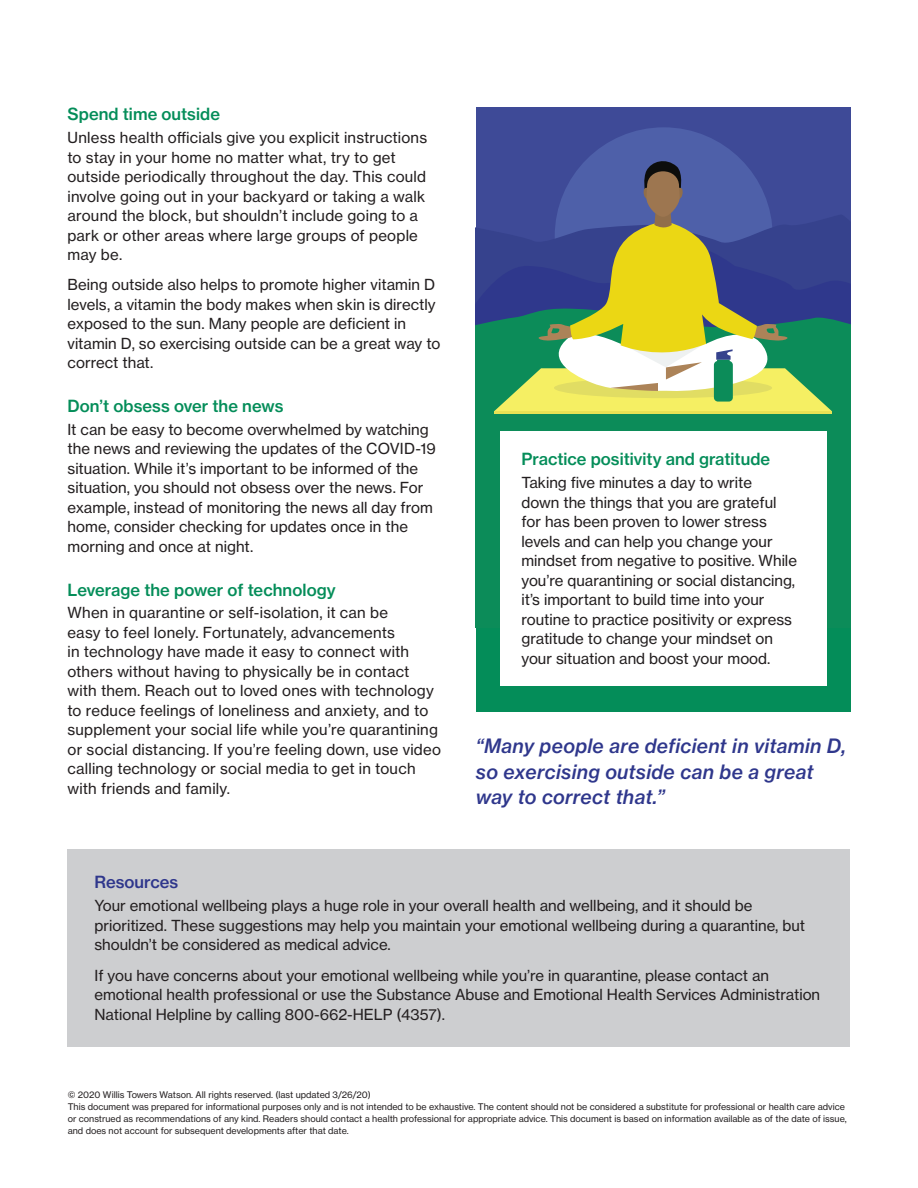
<style>
.page{position:relative;width:918px;height:1188px;background:#fff}
.page>*{position:absolute;margin:0;border:0;box-sizing:border-box;transform-origin:0 0}
.Body_text_black{font:19.5px/25.5px "N Haas Grotesk TX Std 66 Md It";letter-spacing:.015em;color:#2f378c}
.Subhead_1__11_13_Med{font:16.5px "N Haas Grotesk TX Std 65 Md";color:#048d59}
.Subhead_1__11_13_Med-2{font:16.5px "N Haas Grotesk TX Std 65 Md";color:#2f378c}
.Body_text_black-2{font:15px/19.5px "N Haas Grotesk TX Std 55 Rg";color:#231f20}
.Body_text_black-3{font:9px/12px "N Haas Grotesk TX Std 55 Rg";color:#231f20}
</style>
<div class="page">
<div style="left:68px;top:849px;width:782px;height:198px;background:#cdced0"></div>
<div style="left:476px;top:107px;width:374px;height:605px;background:#048d59"></div>
<div style="left:476px;top:107px;width:374px;height:521px;background:#3e4a97"></div>
<div style="left:555px;top:127px;width:218px;height:218px;background:#4e60a9;border-radius:50%"></div>
<div style="left:476px;top:308px;width:374px;height:320px;background:#0c8c59"></div>
<hr style="left:494px;top:411px;width:338px;height:3px;background:#e7e255">
<svg style="left:494px;top:157px;width:338px;height:254px"></svg>
<div style="left:500px;top:431px;width:327px;height:254px;background:#fff"></div>
<p class="Subhead_1__11_13_Med" style="left:68px;top:104px;width:154px">Spend time outside</p>
<p class="Body_text_black-2" style="left:68px;top:128px;width:361px">Unless health officials give you explicit instructions to stay in your home no matter what, try to get outside periodically throughout the day. This could involve going out in your backyard or taking a walk around the block, but shouldn’t include going to a park or other areas where large groups of people may be.</p>
<p class="Body_text_black-2" style="left:68px;top:275px;width:374px">Being outside also helps to promote higher vitamin D levels, a vitamin the body makes when skin is directly exposed to the sun. Many people are deficient in vitamin D, so exercising outside can be a great way to correct that.</p>
<p class="Subhead_1__11_13_Med" style="left:68px;top:396px;width:218px">Don’t obsess over the news</p>
<p class="Body_text_black-2" style="left:68px;top:420px;width:370px">It can be easy to become overwhelmed by watching the news and reviewing the updates of the COVID-19 situation. While it’s important to be informed of the situation, you should not obsess over the news. For example, instead of monitoring the news all day from home, consider checking for updates once in the morning and once at night.</p>
<p class="Subhead_1__11_13_Med" style="left:68px;top:579px;width:270px">Leverage the power of technology</p>
<p class="Body_text_black-2" style="left:68px;top:603px;width:375px">When in quarantine or self-isolation, it can be<br>easy to feel lonely. Fortunately, advancements<br>in technology have made it easy to connect with others without having to physically be in contact with them. Reach out to loved ones with technology to reduce feelings of loneliness and anxiety, and to supplement your social life while you’re quarantining or social distancing. If you’re feeling down, use video calling technology or social media to get in touch with friends and family.</p>
<p class="Subhead_1__11_13_Med" style="left:521px;top:449px;width:250px">Practice positivity and gratitude</p>
<p class="Body_text_black-2" style="left:521px;top:473px;width:277px">Taking five minutes a day to write<br>down the things that you are grateful for has been proven to lower stress levels and can help you change your mindset from negative to positive. While you’re quarantining or social distancing, it’s important to build time into your routine to practice positivity or express gratitude to change your mindset on your situation and boost your mood.</p>
<p class="Body_text_black" style="left:476px;top:734px;width:372px">“Many people are deficient in vitamin D, so exercising outside can be a great way to correct that.”</p>
<p class="Subhead_1__11_13_Med-2" style="left:94px;top:872px;width:85px">Resources</p>
<p class="Body_text_black-2" style="left:94px;top:896px;width:712px">Your emotional wellbeing plays a huge role in your overall health and wellbeing, and it should be prioritized. These suggestions may help you maintain your emotional wellbeing during a quarantine, but shouldn’t be considered as medical advice.</p>
<p class="Body_text_black-2" style="left:94px;top:965px;width:727px">If you have concerns about your emotional wellbeing while you’re in quarantine, please contact an emotional health professional or use the Substance Abuse and Emotional Health Services Administration<br>National Helpline by calling 800-662-HELP (4357).</p>
<p class="Body_text_black-3" style="left:68px;top:1089px;width:781px">© 2020 Willis Towers Watson. All rights reserved. (last updated 3/26/20)<br>This document was prepared for informational purposes only and is not intended to be exhaustive. The content should not be considered a substitute for professional or health care advice or construed as recommendations of any kind. Readers should contact a health professional for appropriate advice. This document is based on information available as of the date of issue, and does not account for subsequent developments after that date.</p>
</div>
